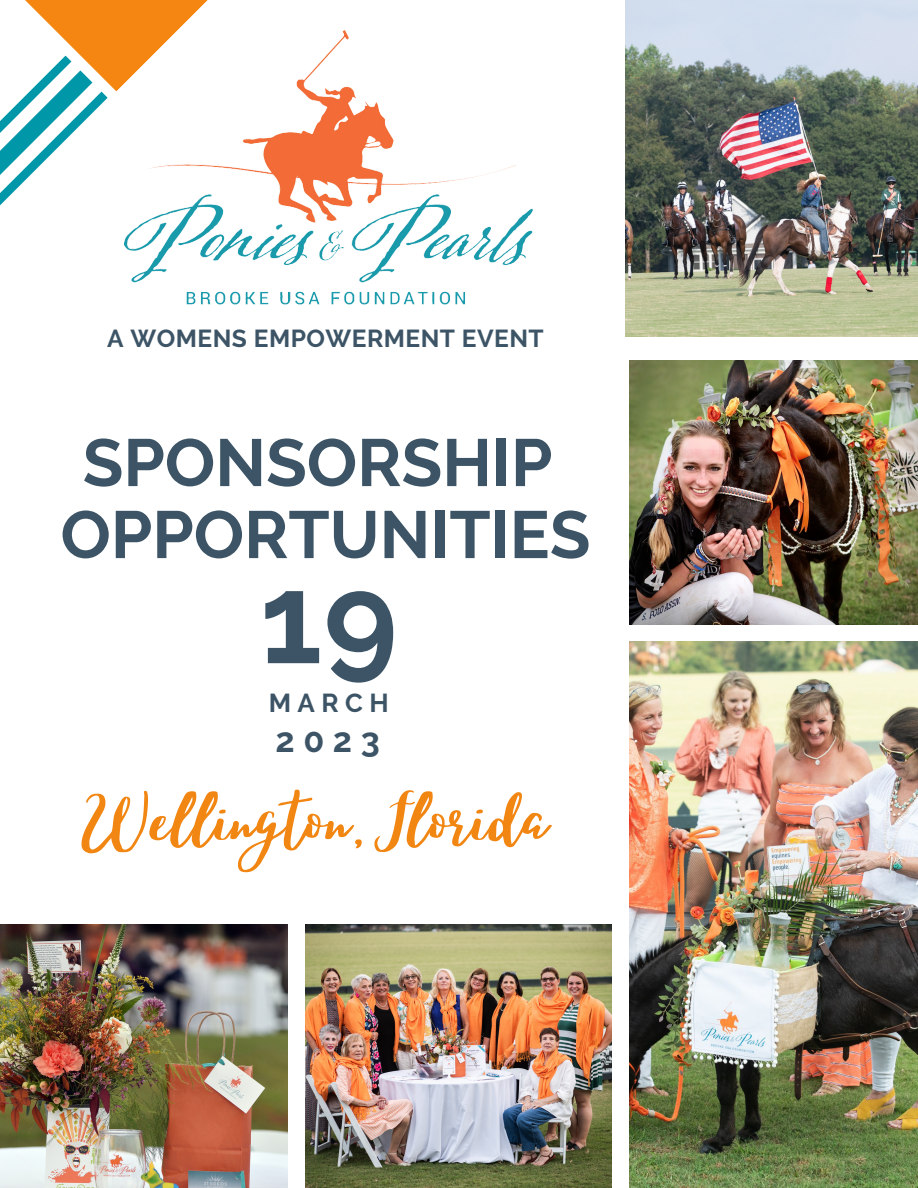
<style>
.page{position:relative;width:918px;height:1188px;background:#fff}
.page>*{position:absolute;margin:0;border:0;box-sizing:border-box;transform-origin:0 0}
.t1{font:700 126.15px "Raleway";color:#3c5465}
.t2{font:89.25px "Lucky Dip Caitlin";color:#f18613}
.t3{font:700 66.6px/72px "Raleway";color:#3c5465;text-align:center}
.t4{font:700 34.2px "Raleway";color:#3c5465}
.t5{font:700 25.95px "Raleway";letter-spacing:.25em;color:#3c5465}
.t6{font:700 24.6px "Raleway";letter-spacing:.02em;color:#3c5465}
</style>
<div class="page">
<img style="left:625px;top:0;width:293px;height:336px">
<img style="left:125px;top:30px;width:407px;height:275px">
<img style="left:630px;top:361px;width:288px;height:264px">
<img style="left:630px;top:642px;width:288px;height:545px">
<img style="left:0;top:924px;width:288px;height:263px">
<img style="left:306px;top:924px;width:306px;height:263px">
<svg style="left:0;top:92px;width:108px;height:114px"></svg>
<svg style="left:25px;top:0;width:232px;height:92px"></svg>
<p class="t6" style="left:107px;top:323px;width:438px">A WOMENS EMPOWERMENT EVENT</p>
<p class="t3" style="left:61px;top:427px;width:532px">SPONSORSHIP<br>OPPORTUNITIES</p>
<h1 class="t1" style="left:260px;top:545px;width:139px">19</h1>
<p class="t5" style="left:269px;top:688px;width:122px">MARCH</p>
<p class="t4" style="left:276px;top:720px;width:106px">2023</p>
<h2 class="t2" style="left:81px;top:773px;width:468px">Wellington,Florida</h2>
</div>
